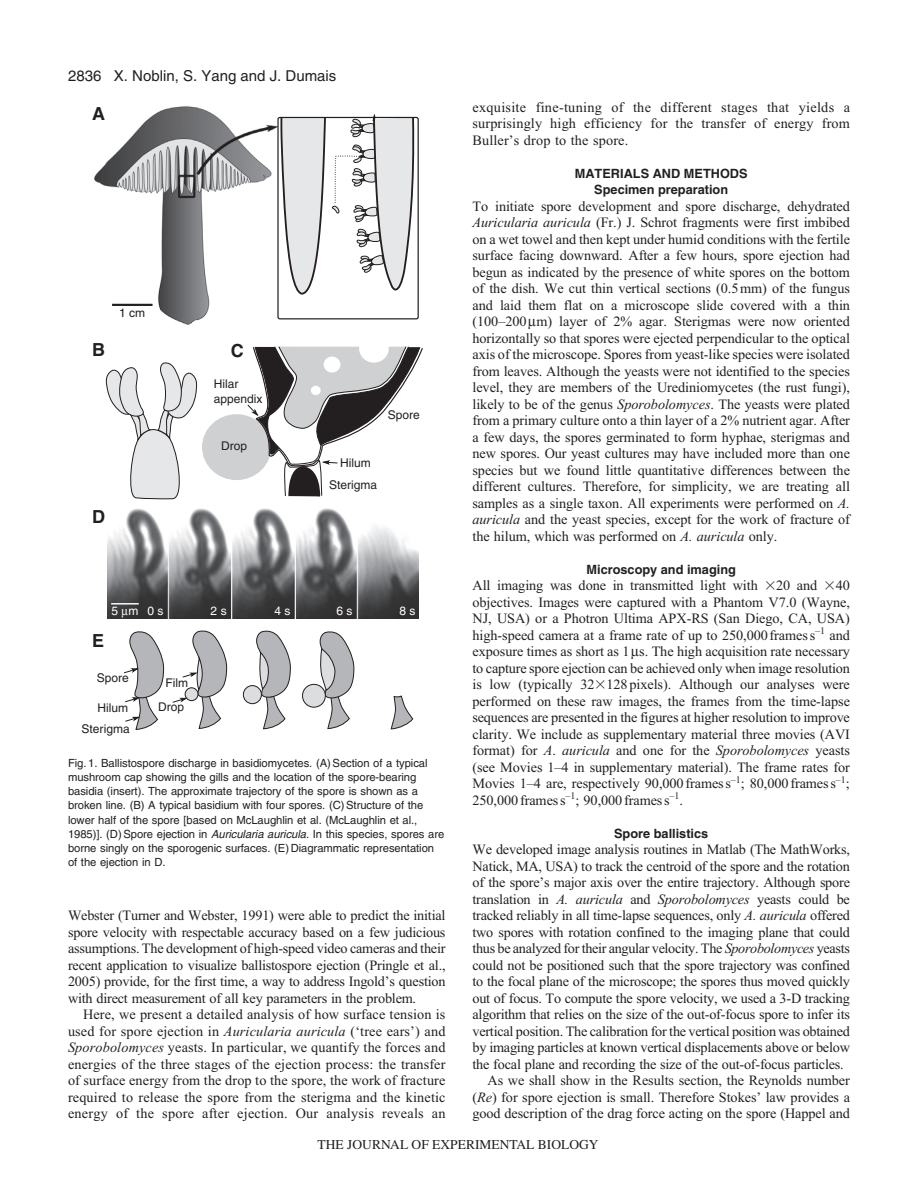
<style>
.page{position:relative;width:918px;height:1188px;background:#fff}
.page>*{position:absolute;margin:0;border:0;box-sizing:border-box;transform-origin:0 0}
.t1{font:700 18px "Helvetica";color:#231f20}
.t2{font:15px "Helvetica";color:#231f20}
.t3{font:14.25px/16.5px "Times New Roman";letter-spacing:-.015em;color:#231f20;text-align:justify}
.t4{font:13.5px "Times";color:#231f20}
.t5{font:700 12.75px/16.5px "Helvetica";color:#231f20;text-align:center}
.t6{font:12px/14.4px "Helvetica";color:#231f20}
.t7{font:12px "Helvetica";color:#fff}
.t8{font:11.25px/14.2px "Helvetica";letter-spacing:-.005em;color:#231f20}
.s1{font-style:italic}
.s2{font-family:"Mathematical Pi One"}
</style>
<div class="page">
<img style="left:94px;top:106px;width:193px;height:219px">
<img style="left:107px;top:508px;width:312px;height:110px">
<svg style="left:390px;top:695px;width:24px;height:35px"></svg>
<svg style="left:256px;top:630px;width:34px;height:100px"></svg>
<div style="left:243px;top:686px;width:18px;height:18px;background:#dcdddf;border-radius:50%"></div>
<div style="left:243px;top:685px;width:19px;height:19px;border:1px solid #231f20;border-radius:50%"></div>
<div style="left:303px;top:684px;width:22px;height:23px;background:#dcdddf;border-radius:50%"></div>
<div style="left:302px;top:684px;width:24px;height:24px;border:1px solid #231f20;border-radius:50%"></div>
<svg style="left:319px;top:631px;width:35px;height:99px"></svg>
<svg style="left:172px;top:630px;width:55px;height:99px"></svg>
<svg style="left:124px;top:631px;width:40px;height:99px"></svg>
<hr style="left:111px;top:603px;width:28px;height:2px;background:#fff">
<div style="left:277px;top:117px;width:142px;height:202px;border:1px solid #231f20;border-radius:2px"></div>
<svg style="left:280px;top:114px;width:135px;height:182px"></svg>
<hr style="left:112px;top:304px;width:41px;height:2px;background:#231f20">
<svg style="left:106px;top:346px;width:317px;height:154px"></svg>
<svg style="left:122px;top:609px;width:6px;height:9px"></svg>
<p class="t2" style="left:68px;top:70px;width:35px">2836</p>
<p class="t1" style="left:92px;top:107px;width:14px">A</p>
<p class="t2" style="left:114px;top:70px;width:224px">X. Noblin, S. Yang and J. Dumais</p>
<p class="t1" style="left:92px;top:343px;width:14px">B</p>
<p class="t6" style="left:119px;top:307px;width:28px">1 cm</p>
<p class="t1" style="left:92px;top:510px;width:14px">D</p>
<p class="t1" style="left:231px;top:344px;width:14px">C</p>
<p class="t6" style="left:214px;top:378px;width:50px">Hilar appendix</p>
<p class="t6" style="left:221px;top:440px;width:28px">Drop</p>
<p class="t6" style="left:388px;top:408px;width:34px">Spore</p>
<p class="t6" style="left:340px;top:457px;width:32px">Hilum</p>
<p class="t6" style="left:329px;top:478px;width:50px">Sterigma</p>
<p class="t1" style="left:92px;top:634px;width:14px">E</p>
<p class="t7" style="left:111px;top:606px;width:54px">5 m 0 s</p>
<p class="t7" style="left:211px;top:606px;width:18px">2 s</p>
<p class="t7" style="left:275px;top:606px;width:18px">4 s</p>
<p class="t7" style="left:400px;top:606px;width:18px">8 s</p>
<p class="t7" style="left:336px;top:606px;width:18px">6 s</p>
<p class="t6" style="left:97px;top:672px;width:34px">Spore</p>
<p class="t6" style="left:165px;top:676px;width:24px">Film</p>
<p class="t6" style="left:97px;top:701px;width:32px">Hilum</p>
<p class="t6" style="left:158px;top:701px;width:28px">Drop</p>
<p class="t6" style="left:82px;top:722px;width:50px">Sterigma</p>
<p class="t8" style="left:68px;top:757px;width:378px">Fig. 1. Ballistospore discharge in basidiomycetes. (A) Section of a typical mushroom cap showing the gills and the location of the spore-bearing basidia (insert). The approximate trajectory of the spore is shown as a broken line. (B) A typical basidium with four spores. (C) Structure of the lower half of the spore [based on McLaughlin et al. (McLaughlin et al., 1985)]. (D) Spore ejection in <span class="s1">Auricularia auricula.</span> In this species, spores are borne singly on the sporogenic surfaces. (E) Diagrammatic representation of the ejection in D.</p>
<p class="t3" style="left:68px;top:909px;width:379px">Webster (Turner and Webster, 1991) were able to predict the initial spore velocity with respectable accuracy based on a few judicious assumptions. The development of high-speed video cameras and their recent application to visualize ballistospore ejection (Pringle et al., 2005) provide, for the first time, a way to address Ingold’s question with direct measurement of all key parameters in the problem.</p>
<p class="t3" style="left:68px;top:1008px;width:379px;text-indent:15px">Here, we present a detailed analysis of how surface tension is used for spore ejection in <span class="s1">Auricularia auricula</span> (‘tree ears’) and <span class="s1">Sporobolomyces</span> yeasts. In particular, we quantify the forces and energies of the three stages of the ejection process: the transfer of surface energy from the drop to the spore, the work of fracture required to release the spore from the sterigma and the kinetic energy of the spore after ejection. Our analysis reveals an</p>
<p class="t3" style="left:472px;top:100px;width:379px">exquisite fine-tuning of the different stages that yields a surprisingly high efficiency for the transfer of energy from Buller’s drop to the spore.</p>
<p class="t5" style="left:575px;top:166px;width:174px">MATERIALS AND METHODS<br>Specimen preparation</p>
<p class="t3" style="left:472px;top:199px;width:379px">To initiate spore development and spore discharge, dehydrated <span class="s1">Auricularia auricula</span> (Fr.) J. Schrot fragments were first imbibed on a wet towel and then kept under humid conditions with the fertile surface facing downward. After a few hours, spore ejection had begun as indicated by the presence of white spores on the bottom of the dish. We cut thin vertical sections (0.5mm) of the fungus and laid them flat on a microscope slide covered with a thin (100–200 m) layer of 2% agar. Sterigmas were now oriented horizontally so that spores were ejected perpendicular to the optical axis of the microscope. Spores from yeast-like species were isolated from leaves. Although the yeasts were not identified to the species level, they are members of the Urediniomycetes (the rust fungi), likely to be of the genus <span class="s1">Sporobolomyces</span>. The yeasts were plated from a primary culture onto a thin layer of a 2% nutrient agar. After a few days, the spores germinated to form hyphae, sterigmas and new spores. Our yeast cultures may have included more than one species but we found little quantitative differences between the different cultures. Therefore, for simplicity, we are treating all samples as a single taxon. All experiments were performed on <span class="s1">A. auricula</span> and the yeast species, except for the work of fracture of the hilum, which was performed on <span class="s1">A. auricula</span> only.</p>
<p class="t5" style="left:587px;top:562px;width:151px">Microscopy and imaging</p>
<p class="t3" style="left:472px;top:579px;width:379px">All imaging was done in transmitted light with <span class="s2">-</span>20 and <span class="s2">-</span>40 objectives. Images were captured with a Phantom V7.0 (Wayne, NJ, USA) or a Photron Ultima APX-RS (San Diego, CA, USA) high-speed camera at a frame rate of up to 250,000framess<sup>–1</sup> and exposure times as short as 1 s. The high acquisition rate necessary to capture spore ejection can be achieved only when image resolution is low (typically 32<span class="s2">-</span>128pixels). Although our analyses were performed on these raw images, the frames from the time-lapse sequences are presented in the figures at higher resolution to improve clarity. We include as supplementary material three movies (AVI format) for <span class="s1">A</span>. <span class="s1">auricula</span> and one for the <span class="s1">Sporobolomyces</span> yeasts (see Movies 1–4 in supplementary material). The frame rates for Movies 1–4 are, respectively 90,000framess<sup>–1</sup>; 80,000framess<sup>–1</sup>; 250,000framess<sup>–1</sup>; 90,000framess<sup>–1</sup>.</p>
<p class="t5" style="left:614px;top:826px;width:96px">Spore ballistics</p>
<p class="t3" style="left:472px;top:843px;width:379px">We developed image analysis routines in Matlab (The MathWorks,</p>
<p class="t3" style="left:472px;top:859px;width:379px">Natick, MA, USA) to track the centroid of the spore and the rotation</p>
<p class="t3" style="left:472px;top:876px;width:379px">of the spore’s major axis over the entire trajectory. Although spore</p>
<p class="t3" style="left:472px;top:892px;width:379px">translation in <span class="s1">A. auricula</span> and <span class="s1">Sporobolomyces</span> yeasts could be</p>
<p class="t3" style="left:472px;top:909px;width:379px">tracked reliably in all time-lapse sequences, only <span class="s1">A. auricula</span> offered</p>
<p class="t3" style="left:472px;top:925px;width:379px">two spores with rotation confined to the imaging plane that could</p>
<p class="t3" style="left:472px;top:942px;width:379px">thus be analyzed for their angular velocity. The <span class="s1">Sporobolomyces</span> yeasts</p>
<p class="t3" style="left:472px;top:958px;width:379px">could not be positioned such that the spore trajectory was confined</p>
<p class="t3" style="left:472px;top:975px;width:379px">to the focal plane of the microscope; the spores thus moved quickly</p>
<p class="t3" style="left:472px;top:991px;width:379px">out of focus. To compute the spore velocity, we used a 3-D tracking</p>
<p class="t3" style="left:472px;top:1008px;width:379px">algorithm that relies on the size of the out-of-focus spore to infer its</p>
<p class="t3" style="left:472px;top:1024px;width:379px">vertical position. The calibration for the vertical position was obtained</p>
<p class="t3" style="left:472px;top:1041px;width:379px">by imaging particles at known vertical displacements above or below</p>
<p class="t3" style="left:472px;top:1057px;width:373px">the focal plane and recording the size of the out-of-focus particles.</p>
<p class="t3" style="left:488px;top:1074px;width:364px">As we shall show in the Results section, the Reynolds number</p>
<p class="t3" style="left:472px;top:1090px;width:379px">(<span class="s1">Re</span>) for spore ejection is small. Therefore Stokes’ law provides a</p>
<p class="t3" style="left:472px;top:1107px;width:379px">good description of the drag force acting on the spore (Happel and</p>
<p class="t4" style="left:318px;top:1137px;width:282px">THE JOURNAL OF EXPERIMENTAL BIOLOGY</p>
</div>
